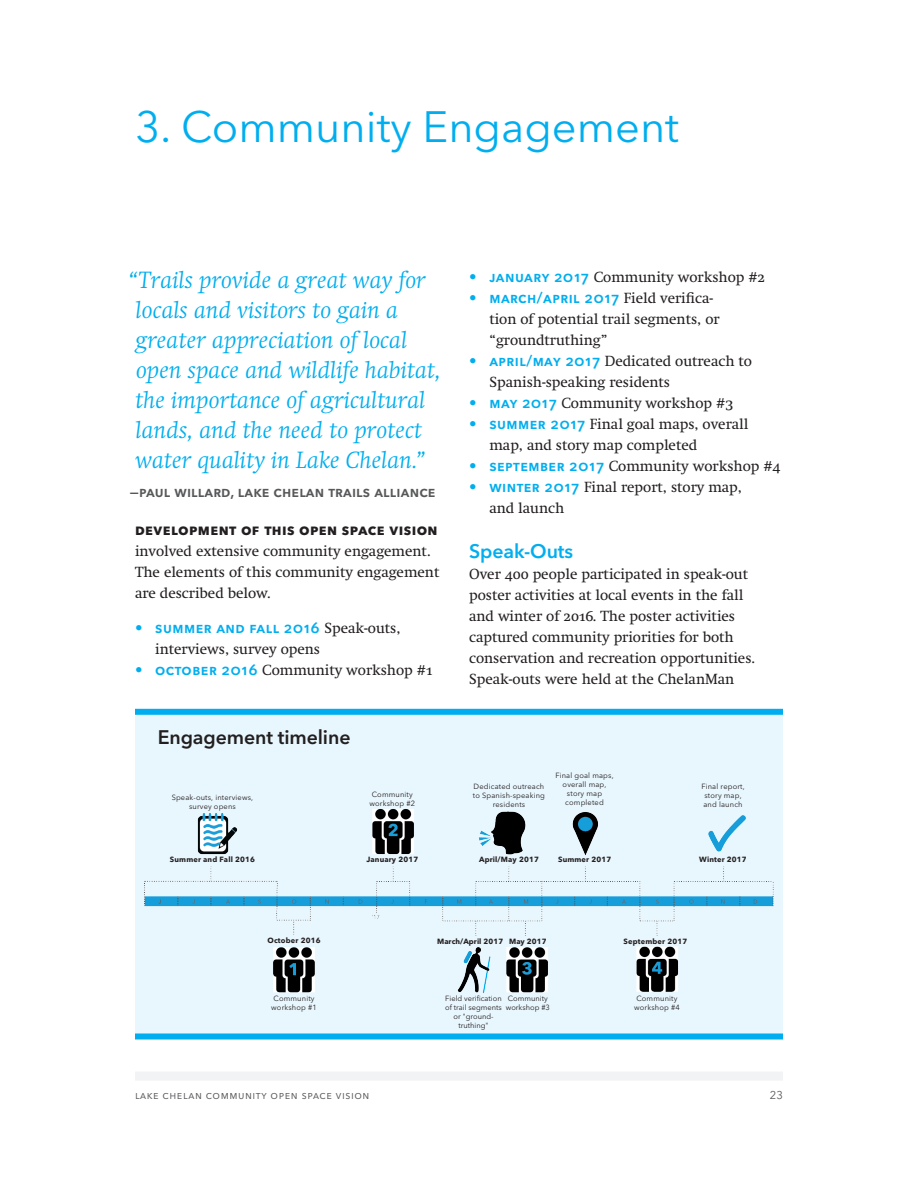
<style>
.page{position:relative;width:918px;height:1188px;background:#fff}
.page>*{position:absolute;margin:0;border:0;box-sizing:border-box;transform-origin:0 0}
.header_1{font:43.5px "Avenir Next LT Pro";color:#00aeef}
.text{font:italic 300 24px/30px "Swift Neue LT Pro";letter-spacing:.01em;color:#00aeef}
.header_2{font:600 19.5px "Avenir Next LT Pro";letter-spacing:-.005em;color:#231f20}
.header_2-2{font:600 19.5px "Avenir Next LT Pro";color:#00aeef}
.text-2{font:15px/21px "Swift Neue LT Pro";color:#231f20}
.text-3{font:600 15px "Avenir Next LT Pro";letter-spacing:.01em;color:#57585a}
.t1{font:11.25px "Avenir Next LT Pro";letter-spacing:.05em;color:#57585a}
.sidebar_source{font:7.5px/9px "Avenir Next LT Pro";letter-spacing:.02em;color:#231f20;text-align:center}
.sidebar_source-2{font:700 7.5px "Avenir Next LT Pro";letter-spacing:.02em;color:#231f20}
.sidebar_source-3{font:7.5px/9px "Avenir Next LT Pro";color:#231f20;text-align:center}
.s1{font-family:"Avenir Next LT Pro";font-weight:700}
.s2{font-family:"Avenir Next LT Pro";font-weight:600;color:#00aeef}
</style>
<div class="page">
<div style="left:135px;top:1072px;width:648px;height:9px;background:#f2f3f4"></div>
<div style="left:135px;top:709px;width:648px;height:327px;background:#e8f6fd"></div>
<div style="left:135px;top:709px;width:648px;height:6px;background:#00aeef"></div>
<div style="left:135px;top:1034px;width:648px;height:6px;background:#00aeef"></div>
<img style="left:145px;top:809px;width:628px;height:184px">
<div style="left:161px;top:794px;width:103px;height:17px;background:#e8f6fd"></div>
<div style="left:168px;top:856px;width:88px;height:8px;background:#e8f6fd"></div>
<div style="left:353px;top:856px;width:79px;height:8px;background:#e8f6fd"></div>
<div style="left:255px;top:937px;width:78px;height:8px;background:#e8f6fd"></div>
<div style="left:470px;top:856px;width:78px;height:8px;background:#e8f6fd"></div>
<div style="left:550px;top:856px;width:70px;height:8px;background:#e8f6fd"></div>
<div style="left:435px;top:938px;width:70px;height:8px;background:#e8f6fd"></div>
<div style="left:507px;top:938px;width:41px;height:8px;background:#e8f6fd"></div>
<div style="left:688px;top:856px;width:70px;height:8px;background:#e8f6fd"></div>
<div style="left:620px;top:938px;width:70px;height:8px;background:#e8f6fd"></div>
<p class="header_1" style="left:135px;top:101px;width:546px">3. Community Engagement</p>
<p class="text" style="left:128px;top:265px;width:314px">“Trails provide a great way for locals and visitors to gain a greater appreciation of local open space and wildlife habitat, the importance of agricultural lands, and the need to protect water quality in Lake Chelan.”</p>
<p class="text-3" style="left:130px;top:482px;width:307px">—Paul Willard, Lake Chelan Trails Alliance</p>
<p class="text-2" style="left:135px;top:519px;width:306px"><span class="s1">Development of this Open Space Vision </span>involved extensive community engagement.<br>The elements of this community engagement are described below.</p>
<p class="text-2" style="left:155px;top:617px;width:247px;text-indent:-20px"><span class="s2">• summer and fall 2016</span> Speak-outs, interviews, survey opens</p>
<p class="text-2" style="left:135px;top:659px;width:299px"><span class="s2">• octob er 2016</span> Community workshop #1</p>
<p class="header_2" style="left:158px;top:726px;width:194px">Engagement timeline</p>
<p class="text-2" style="left:469px;top:267px;width:298px"><span class="s2">• j anuary 2017</span> Community workshop #2</p>
<p class="text-2" style="left:489px;top:288px;width:232px;text-indent:-20px"><span class="s2">• march/april 2017</span> Field verifica&shy;tion of potential trail segments, or “groundtruthing”</p>
<p class="text-2" style="left:489px;top:351px;width:264px;text-indent:-20px"><span class="s2">• april/may 2017</span> Dedicated outreach to<br>Spanish-speaking residents</p>
<p class="text-2" style="left:469px;top:393px;width:265px"><span class="s2">• may 2017</span> Community workshop #3</p>
<p class="text-2" style="left:489px;top:414px;width:260px;text-indent:-20px"><span class="s2">• summer 2017</span> Final goal maps, overall map, and story map completed</p>
<p class="text-2" style="left:469px;top:456px;width:313px"><span class="s2">• septemb er 2017</span> Community workshop #4</p>
<p class="text-2" style="left:489px;top:477px;width:254px;text-indent:-20px"><span class="s2">• winter 2017</span> Final report, story map, and launch</p>
<p class="header_2-2" style="left:469px;top:540px;width:106px">Speak-Outs</p>
<p class="text-2" style="left:469px;top:564px;width:288px">Over 400 people participated in speak-out poster activities at local events in the fall and winter of 2016. The poster activities captured community priorities for both conservation and recreation opportunities.<br>Speak-outs were held at the ChelanMan</p>
<p class="sidebar_source" style="left:172px;top:793px;width:83px">Speak-outs, interviews, survey opens</p>
<p class="sidebar_source" style="left:369px;top:789px;width:47px">Community workshop #2</p>
<p class="sidebar_source" style="left:473px;top:782px;width:74px">Dedicated outreach to Spanish-speaking residents</p>
<p class="sidebar_source" style="left:555px;top:771px;width:60px">Final goal maps, overall map, story map completed</p>
<p class="sidebar_source" style="left:701px;top:782px;width:45px;text-align:left">Final report, story map, and launch</p>
<p class="sidebar_source-2" style="left:170px;top:855px;width:87px">Summer and Fall 2016</p>
<p class="sidebar_source-2" style="left:366px;top:855px;width:53px">January 2017</p>
<p class="sidebar_source-2" style="left:479px;top:855px;width:61px">April/May 2017</p>
<p class="sidebar_source-2" style="left:558px;top:855px;width:55px">Summer 2017</p>
<p class="sidebar_source-2" style="left:699px;top:855px;width:49px">Winter 2017</p>
<p class="sidebar_source-2" style="left:268px;top:935px;width:54px">October 2016</p>
<p class="sidebar_source-2" style="left:437px;top:937px;width:68px">March/April 2017</p>
<p class="sidebar_source-2" style="left:509px;top:937px;width:39px">May 2017</p>
<p class="sidebar_source-2" style="left:624px;top:937px;width:65px">September 2017</p>
<p class="sidebar_source" style="left:271px;top:994px;width:47px">Community workshop #1</p>
<p class="sidebar_source-3" style="left:445px;top:994px;width:58px">Field verification of trail segments or "ground&shy;truthing"</p>
<p class="sidebar_source" style="left:506px;top:994px;width:46px;text-align:left">Community workshop #3</p>
<p class="sidebar_source" style="left:634px;top:994px;width:47px">Community workshop #4</p>
<p class="t1" style="left:135px;top:1088px;width:236px">lake chelan community open space vision</p>
<p class="t1" style="left:770px;top:1088px;width:15px">23</p>
</div>
